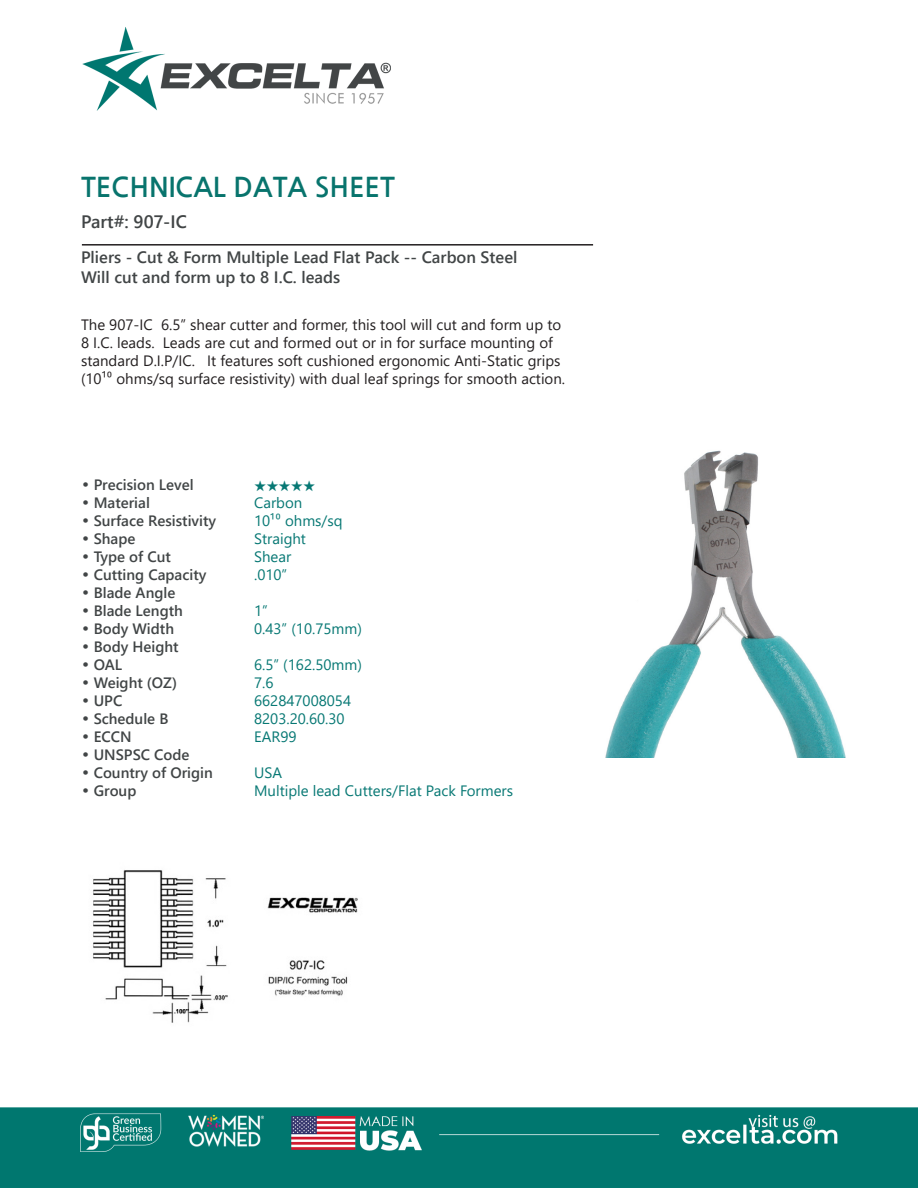
<style>
.page{position:relative;width:918px;height:1188px;background:#fff}
.page>*{position:absolute;margin:0;border:0;box-sizing:border-box;transform-origin:0 0}
.t1{font:700 27px "Nanum Gothic";color:#08746d}
.t2{font:700 18px "Yu Gothic UI";color:#414546}
.t3{font:700 16.5px "Yu Gothic UI";color:#414546}
.t4{font:15px/18px "Yu Gothic UI";color:#231f20}
.CT_s_CTM{font:700 15px "Yu Gothic UI";color:#414546}
.CT_s_CTM-2{font:15px "Yu Gothic UI";color:#077874}
.CT_s_CTM-3{font:500 15px "ITC Zapf Dingbats";color:#077874}
.s1{font-family:"Century Gothic";font-weight:400}
</style>
<div class="page">
<img style="left:0;top:27px;width:918px;height:1161px">
<img style="left:558px;top:438px;width:333px;height:319px">
<img style="left:77px;top:857px;width:310px;height:181px">
<hr style="left:82px;top:244px;width:511px;height:2px;background:#231f20">
<p class="t1" style="left:81px;top:173px;width:315px">TECHNICAL DATA SHEET</p>
<p class="t2" style="left:81px;top:212px;width:107px">Part#: 907-IC</p>
<p class="t3" style="left:81px;top:247px;width:438px">Pliers - Cut &amp; Form Multiple Lead Flat Pack -- Carbon Steel</p>
<p class="t3" style="left:81px;top:267px;width:261px">Will cut and form up to 8 I.C. leads</p>
<p class="t4" style="left:81px;top:313px;width:486px">The 907-IC 6.5” shear cutter and former, this tool will cut and form up to 8 I.C. leads. Leads are cut and formed out or in for surface mounting of standard D.I.P/IC. It features soft cushioned ergonomic Anti-Static grips (10¹⁰ ohms/sq surface resistivity) with dual leaf springs for smooth action.</p>
<p class="CT_s_CTM" style="left:81px;top:476px;width:114px"><span class="s1">•</span> Precision Level</p>
<p class="CT_s_CTM-3" style="left:254px;top:479px;width:63px">★★★★★</p>
<p class="CT_s_CTM" style="left:81px;top:494px;width:70px"><span class="s1">•</span> Material</p>
<p class="CT_s_CTM-2" style="left:254px;top:489px;width:50px">Carbon</p>
<p class="CT_s_CTM" style="left:81px;top:512px;width:137px"><span class="s1">•</span> Surface Resistivity</p>
<p class="CT_s_CTM-2" style="left:254px;top:507px;width:90px">10¹⁰ ohms/sq</p>
<p class="CT_s_CTM" style="left:81px;top:530px;width:56px"><span class="s1">•</span> Shape</p>
<p class="CT_s_CTM-2" style="left:254px;top:525px;width:53px">Straight</p>
<p class="CT_s_CTM" style="left:81px;top:548px;width:92px"><span class="s1">•</span> Type of Cut</p>
<p class="CT_s_CTM-2" style="left:254px;top:543px;width:39px">Shear</p>
<p class="CT_s_CTM" style="left:81px;top:566px;width:127px"><span class="s1">•</span> Cutting Capacity</p>
<p class="CT_s_CTM-2" style="left:254px;top:561px;width:35px">.010”</p>
<p class="CT_s_CTM" style="left:81px;top:584px;width:96px"><span class="s1">•</span> Blade Angle</p>
<p class="CT_s_CTM" style="left:81px;top:602px;width:103px"><span class="s1">•</span> Blade Length</p>
<p class="CT_s_CTM-2" style="left:254px;top:597px;width:15px">1”</p>
<p class="CT_s_CTM" style="left:81px;top:620px;width:95px"><span class="s1">•</span> Body Width</p>
<p class="CT_s_CTM-2" style="left:254px;top:615px;width:109px">0.43” (10.75mm)</p>
<p class="CT_s_CTM" style="left:81px;top:638px;width:99px"><span class="s1">•</span> Body Height</p>
<p class="CT_s_CTM" style="left:81px;top:656px;width:43px"><span class="s1">•</span> OAL</p>
<p class="CT_s_CTM-2" style="left:254px;top:651px;width:109px">6.5” (162.50mm)</p>
<p class="CT_s_CTM" style="left:81px;top:674px;width:98px"><span class="s1">•</span> Weight (OZ)</p>
<p class="CT_s_CTM-2" style="left:254px;top:669px;width:21px">7.6</p>
<p class="CT_s_CTM" style="left:81px;top:692px;width:43px"><span class="s1">•</span> UPC</p>
<p class="CT_s_CTM-2" style="left:254px;top:687px;width:99px">662847008054</p>
<p class="CT_s_CTM" style="left:81px;top:710px;width:89px"><span class="s1">•</span> Schedule B</p>
<p class="CT_s_CTM-2" style="left:254px;top:705px;width:92px">8203.20.60.30</p>
<p class="CT_s_CTM" style="left:81px;top:728px;width:52px"><span class="s1">•</span> ECCN</p>
<p class="CT_s_CTM-2" style="left:254px;top:723px;width:44px">EAR99</p>
<p class="CT_s_CTM" style="left:81px;top:746px;width:110px"><span class="s1">•</span> UNSPSC Code</p>
<p class="CT_s_CTM" style="left:81px;top:764px;width:133px"><span class="s1">•</span> Country of Origin</p>
<p class="CT_s_CTM-2" style="left:254px;top:759px;width:29px">USA</p>
<p class="CT_s_CTM" style="left:81px;top:782px;width:57px"><span class="s1">•</span> Group</p>
<p class="CT_s_CTM-2" style="left:254px;top:777px;width:261px">Multiple lead Cutters/Flat Pack Formers</p>
</div>
